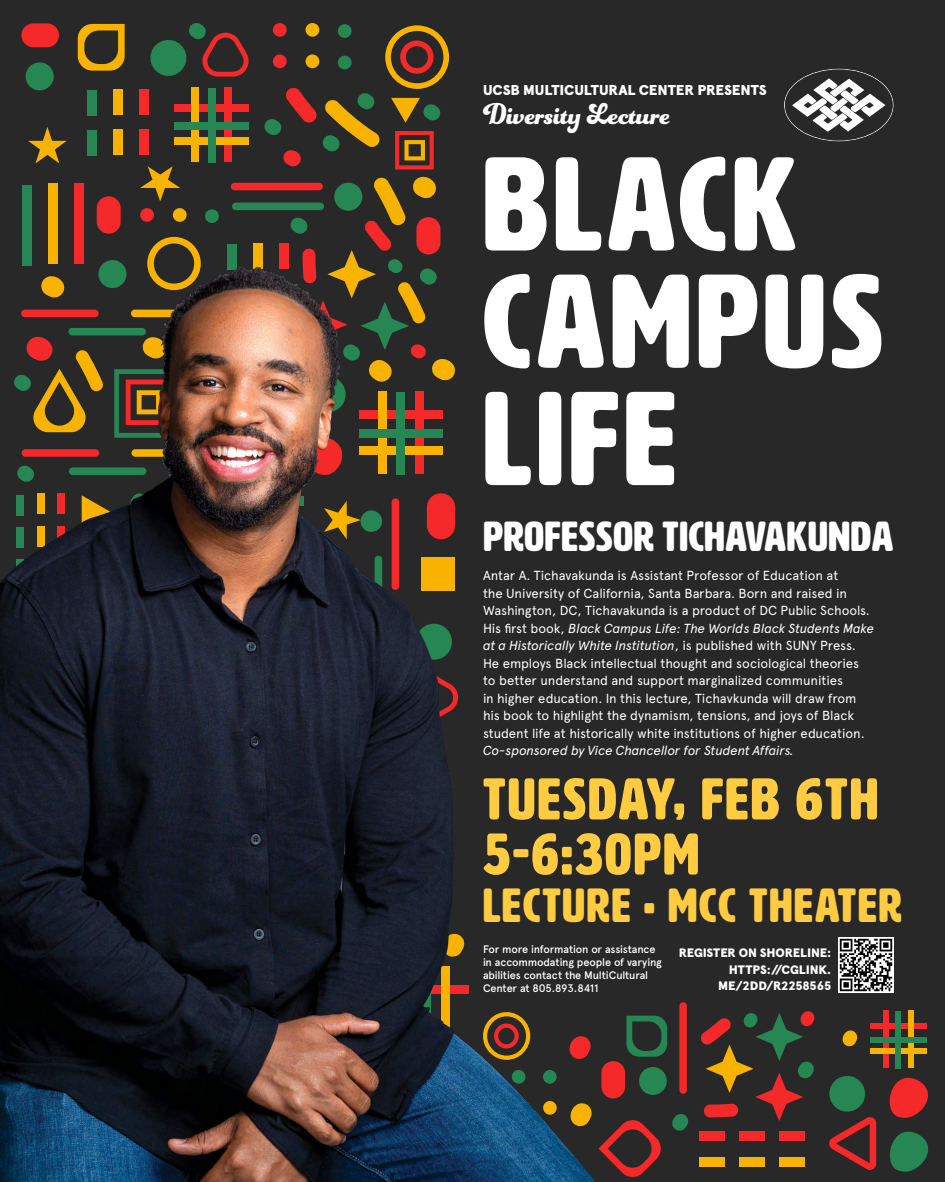
<style>
.page{position:relative;width:945px;height:1182px;background:#fff}
.page>*{position:absolute;margin:0;border:0;box-sizing:border-box;transform-origin:0 0}
.t1{font:131.25px/117.2px "HWT Artz";letter-spacing:.04em;color:#fff}
.t2{font:57.93px/55.1px "HWT Artz";letter-spacing:.04em;color:#ffcb41}
.t3{font:47.25px "HWT Artz";letter-spacing:.04em;color:#ffcb41}
.t4{font:41.48px "HWT Artz";letter-spacing:.02em;color:#fff}
.t5{font:31.85px "Funkydori";color:#fff}
.t6{font:900 14.26px "Apercu";letter-spacing:-.01em;color:#fff}
.t7{font:13.12px/17.5px "Apercu";letter-spacing:-.01em;color:#fff}
.t8{font:italic 13.12px "Apercu";letter-spacing:-.015em;color:#fff}
.t9{font:900 12.25px/16.6px "Apercu";letter-spacing:-.01em;color:#fff;text-align:right}
.t10{font:500 10.94px/13.1px "Apercu";letter-spacing:-.015em;color:#fff}
.s1{font-style:italic}
</style>
<div class="page">
<div style="left:0;top:0;width:945px;height:1181px;background:#292829"></div>
<div style="left:601px;top:1060px;width:24px;height:38px;background:#f52929;border-radius:12px"></div>
<div style="left:679px;top:1002px;width:8px;height:91px;background:#f52929;border-radius:4px"></div>
<div style="left:779px;top:1130px;width:26px;height:10px;background:#f52929"></div>
<div style="left:739px;top:1130px;width:25px;height:10px;background:#f52929"></div>
<div style="left:699px;top:1130px;width:25px;height:10px;background:#f52929"></div>
<svg style="left:607px;top:1120px;width:54px;height:57px"></svg>
<div style="left:870px;top:1023px;width:57px;height:5px;background:#f52929"></div>
<div style="left:883px;top:1009px;width:5px;height:58px;background:#f52929"></div>
<svg style="left:889px;top:1077px;width:39px;height:40px"></svg>
<svg style="left:843px;top:1030px;width:14px;height:16px"></svg>
<div style="left:780px;top:1156px;width:25px;height:10px;background:#f7b300"></div>
<div style="left:739px;top:1156px;width:26px;height:10px;background:#f7b300"></div>
<div style="left:699px;top:1156px;width:25px;height:10px;background:#f7b300"></div>
<div style="left:870px;top:1048px;width:57px;height:5px;background:#f7b300"></div>
<div style="left:908px;top:1009px;width:6px;height:58px;background:#f7b300"></div>
<svg style="left:672px;top:1114px;width:16px;height:16px"></svg>
<svg style="left:627px;top:1015px;width:40px;height:41px"></svg>
<div style="left:639px;top:1066px;width:28px;height:28px;background:#268754;border-radius:50%"></div>
<svg style="left:829px;top:1076px;width:47px;height:94px"></svg>
<svg style="left:701px;top:1011px;width:113px;height:109px"></svg>
<div style="left:870px;top:1036px;width:57px;height:6px;background:#268754"></div>
<div style="left:895px;top:1010px;width:6px;height:58px;background:#268754"></div>
<svg style="left:889px;top:1131px;width:40px;height:40px"></svg>
<svg style="left:21px;top:23px;width:429px;height:172px"></svg>
<svg style="left:784px;top:69px;width:110px;height:72px"></svg>
<img style="left:839px;top:937px;width:55px;height:55px">
<img style="left:0;top:195px;width:607px;height:986px">
<p class="t6" style="left:483px;top:81px;width:285px">UCSB MULTICULTURAL CENTER PRESENTS</p>
<h3 class="t5" style="left:483px;top:95px;width:189px">Diversity Lecture</h3>
<h1 class="t1" style="left:483px;top:147px;width:401px">BLACK<br>CAMPUS<br>LIFE</h1>
<h3 class="t4" style="left:483px;top:515px;width:411px">PROFESSOR TICHAVAKUNDA</h3>
<p class="t7" style="left:483px;top:566px;width:393px">Antar A. Tichavakunda is Assistant Professor of Education at<br>the University of California, Santa Barbara. Born and raised in Washington, DC, Tichavakunda is a product of DC Public Schools.<br>His first book, <span class="s1">Black Campus Life: The Worlds Black Students Make at a Historically White Institution</span>, is published with SUNY Press.<br>He employs Black intellectual thought and sociological theories to better understand and support marginalized communities<br>in higher education. In this lecture, Tichavkunda will draw from his book to highlight the dynamism, tensions, and joys of Black student life at historically white institutions of higher education.</p>
<p class="t8" style="left:483px;top:742px;width:312px">Co-sponsored by Vice Chancellor for Student Affairs.</p>
<h2 class="t2" style="left:483px;top:772px;width:397px">TUESDAY, FEB 6TH<br>5-6:30PM</h2>
<h3 class="t3" style="left:483px;top:880px;width:420px">LECTURE • MCC THEATER</h3>
<p class="t10" style="left:483px;top:942px;width:180px">For more information or assistance in accommodating people of varying abilities contact the MultiCultural Center at 805.893.8411</p>
<p class="t9" style="left:679px;top:944px;width:154px">REGISTER ON SHORELINE:<br>HTTPS://CGLINK.<br>ME/2DD/R2258565</p>
</div>
